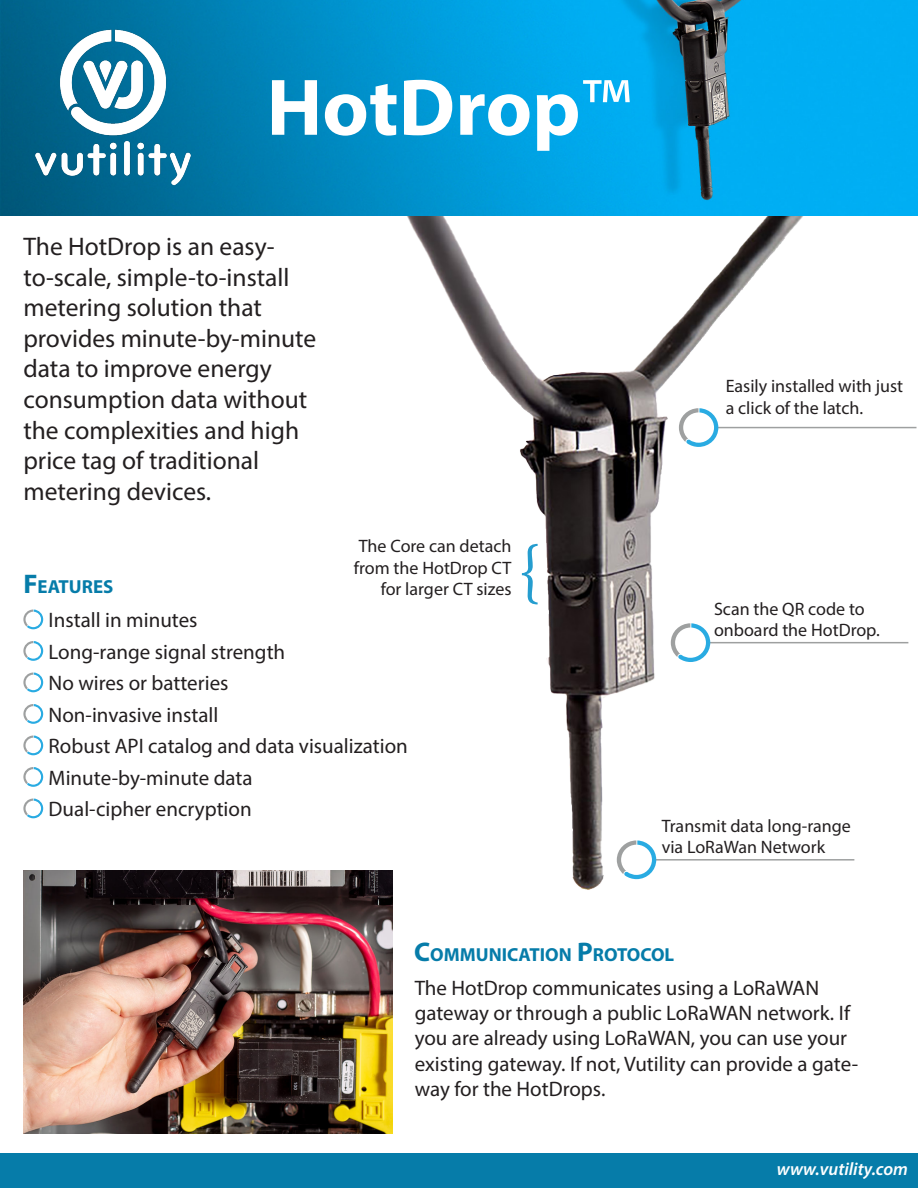
<style>
.page{position:relative;width:918px;height:1188px;background:#fff}
.page>*{position:absolute;margin:0;border:0;box-sizing:border-box;transform-origin:0 0}
.t1{font:700 81px "Myriad Pro";color:#fff}
.t2{font:69px "Minion Pro";color:#259dcf}
.t3{font:25.5px/30.6px "Myriad Pro";color:#231f20}
.t4{font:21px/25.2px "Myriad Pro";color:#231f20}
.t5{font:700 18.9px "Myriad Pro";color:#067ca9}
.t6{font:18px/21.6px "Myriad Pro";color:#231f20}
.t7{font:italic 600 18px "Myriad Pro";color:#fff}
.s1{font-weight:400}
.s2{font-size:27px}
</style>
<div class="page">
<img style="left:99px;top:216px;width:818px;height:719px">
<img style="left:0;top:0;width:918px;height:216px">
<img style="left:23px;top:25px;width:180px;height:164px">
<div style="left:0;top:1154px;width:918px;height:34px;background:#067ca9"></div>
<svg style="left:23px;top:610px;width:20px;height:19px"></svg>
<svg style="left:23px;top:641px;width:20px;height:20px"></svg>
<svg style="left:23px;top:673px;width:20px;height:19px"></svg>
<svg style="left:23px;top:704px;width:20px;height:20px"></svg>
<svg style="left:23px;top:736px;width:20px;height:19px"></svg>
<svg style="left:23px;top:767px;width:20px;height:20px"></svg>
<svg style="left:23px;top:799px;width:20px;height:19px"></svg>
<svg style="left:679px;top:408px;width:39px;height:39px"></svg>
<hr style="left:707px;top:642px;width:201px;height:1px;background:#9ea0a0">
<svg style="left:671px;top:623px;width:39px;height:39px"></svg>
<hr style="left:653px;top:859px;width:201px;height:2px;background:#9ea0a0">
<svg style="left:617px;top:840px;width:39px;height:39px"></svg>
<img style="left:23px;top:870px;width:369px;height:264px">
<p class="t1" style="left:267px;top:55px;width:366px">HotDrop<span class="s1">™</span></p>
<p class="t3" style="left:23px;top:231px;width:294px">The HotDrop is an easy&shy;to-scale, simple-to-install metering solution that provides minute-by-minute data to improve energy consumption data without the complexities and high price tag of traditional metering devices.</p>
<p class="t6" style="left:354px;top:535px;width:159px">The Core can detach from the HotDrop CT</p>
<p class="t6" style="left:381px;top:578px;width:132px">for larger CT sizes</p>
<p class="t5" style="left:23px;top:574px;width:91px"><span class="s2">F</span>EATURES</p>
<p class="t4" style="left:49px;top:607px;width:150px">Install in minutes</p>
<p class="t4" style="left:49px;top:639px;width:238px">Long-range signal strength</p>
<p class="t4" style="left:49px;top:670px;width:181px">No wires or batteries</p>
<p class="t4" style="left:49px;top:702px;width:171px">Non-invasive install</p>
<p class="t4" style="left:49px;top:733px;width:361px">Robust API catalog and data visualization</p>
<p class="t4" style="left:49px;top:765px;width:206px">Minute-by-minute data</p>
<p class="t4" style="left:49px;top:796px;width:205px">Dual-cipher encryption</p>
<p class="t2" style="left:517px;top:525px;width:25px">{</p>
<p class="t6" style="left:726px;top:375px;width:179px">Easily installed with just a click of the latch.</p>
<p class="t6" style="left:714px;top:598px;width:167px">Scan the QR code to onboard the HotDrop.</p>
<p class="t6" style="left:662px;top:815px;width:191px">Transmit data long-range via LoRaWan Network</p>
<p class="t5" style="left:414px;top:943px;width:262px"><span class="s2">C</span>OMMUNICATION <span class="s2">P</span>ROTOCOL</p>
<p class="t4" style="left:415px;top:975px;width:445px">The HotDrop communicates using a LoRaWAN gateway or through a public LoRaWAN network. If you are already using LoRaWAN, you can use your existing gateway. If not, Vutility can provide a gate&shy;way for the HotDrops.</p>
<p class="t7" style="left:777px;top:1158px;width:133px">www.vutility.com</p>
</div>
